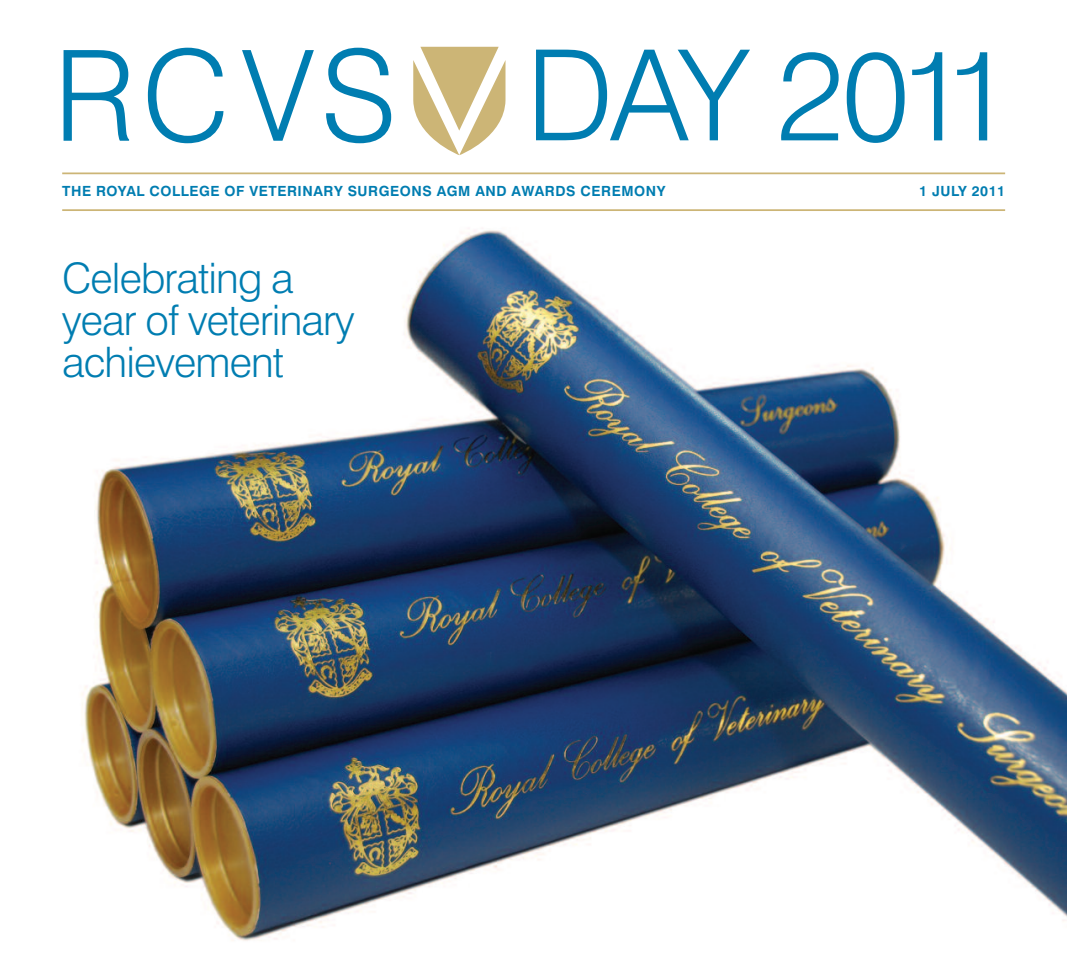
<style>
.page{position:relative;width:1067px;height:968px;background:#fff}
.page>*{position:absolute;margin:0;border:0;box-sizing:border-box;transform-origin:0 0}
.t1{font:300 126px "Swiss 721 BT";letter-spacing:-.02em;color:#007db1}
.t2{font:300 42px/42px "Swiss 721 BT";letter-spacing:-.02em;color:#007db1}
.t3{font:700 14px "Swiss 721 BT";letter-spacing:.04em;color:#007db1}
</style>
<div class="page">
<img style="left:81px;top:209px;width:986px;height:732px">
<hr style="left:62px;top:172px;width:943px;height:2px;background:#ccb576">
<hr style="left:62px;top:209px;width:943px;height:2px;background:#ccb576">
<svg style="left:413px;top:47px;width:92px;height:108px"></svg>
<h1 class="t1" style="left:53px;top:50px;width:960px">RCVS DAY 2011</h1>
<p class="t3" style="left:62px;top:185px;width:604px">THE ROYAL COLLEGE OF VETERINARY SURGEONS AGM AND AWARDS CEREMONY</p>
<p class="t3" style="left:919px;top:185px;width:87px">1 JULY 2011</p>
<h2 class="t2" style="left:62px;top:261px;width:294px">Celebrating a year of veterinary achievement</h2>
</div>
